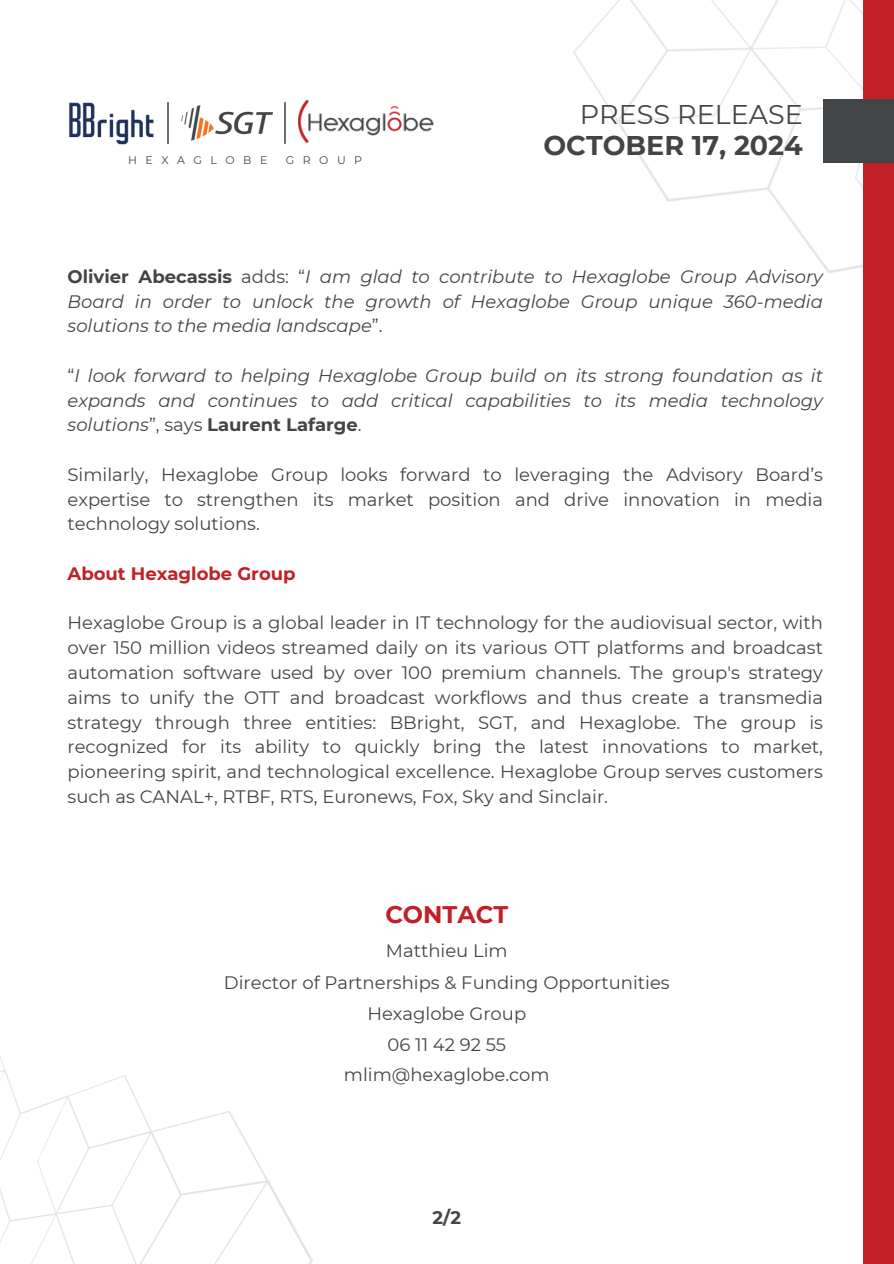
<style>
.page{position:relative;width:894px;height:1264px;background:#fff}
.page>*{position:absolute;margin:0;border:0;box-sizing:border-box;transform-origin:0 0}
.t1{font:700 27px "Montserrat";color:#424548}
.t2{font:27px "Montserrat";color:#424548}
.t3{font:700 24px "Montserrat";color:#c12026}
.t4{font:18px/24.8px "Montserrat";color:#424548;text-align:justify}
.t5{font:italic 18px/24.8px "Montserrat";color:#424548;text-align:justify}
.t6{font:700 18px "Montserrat";color:#c12026}
.t7{font:700 18px "Montserrat";color:#424548}
.t8{font:10.95px "Montserrat";letter-spacing:.77em;color:#424548}
.s1{font-weight:700;font-style:normal}
.s2{font-style:normal}
</style>
<div class="page">
<img style="left:573px;top:0;width:290px;height:274px">
<div style="left:863px;top:0;width:30px;height:1263px;background:#c12026"></div>
<div style="left:822px;top:100px;width:71px;height:63px;background:#424548"></div>
<img style="left:69px;top:102px;width:85px;height:43px">
<img style="left:298px;top:101px;width:135px;height:43px">
<img style="left:167px;top:102px;width:1px;height:42px">
<img style="left:285px;top:102px;width:1px;height:42px">
<img style="left:181px;top:105px;width:91px;height:36px">
<img style="left:0;top:1056px;width:313px;height:207px">
<h4 class="t8" style="left:128px;top:154px;width:141px">HEXAGLOBE</h4>
<h5 class="t8" style="left:286px;top:154px;width:78px">GROUP</h5>
<p class="t2" style="left:579px;top:97px;width:224px">PRESS RELEASE</p>
<p class="t1" style="left:543px;top:129px;width:261px">OCTOBER 17, 2024</p>
<h2 class="t5" style="left:67px;top:264px;width:756px"><span class="s1">Olivier Abecassis</span> <span class="s2">adds: “</span>I am glad to contribute to Hexaglobe Group Advisory Board in order to unlock the growth of Hexaglobe Group unique 360-media solutions to the media landscape<span class="s2">”.</span></h2>
<h1 class="t5" style="left:67px;top:363px;width:756px"><span class="s2">“</span>I look forward to helping Hexaglobe Group build on its strong foundation as it expands and continues to add critical capabilities to its media technology solutions<span class="s2">”, says</span> <span class="s1">Laurent Lafarge</span><span class="s2">.</span></h1>
<p class="t4" style="left:67px;top:462px;width:756px">Similarly, Hexaglobe Group looks forward to leveraging the Advisory Board’s expertise to strengthen its market position and drive innovation in media technology solutions.</p>
<p class="t6" style="left:67px;top:562px;width:229px">About Hexaglobe Group</p>
<p class="t4" style="left:67px;top:610px;width:756px">Hexaglobe Group is a global leader in IT technology for the audiovisual sector, with over 150 million videos streamed daily on its various OTT platforms and broadcast automation software used by over 100 premium channels. The group's strategy aims to unify the OTT and broadcast workflows and thus create a transmedia strategy through three entities: BBright, SGT, and Hexaglobe. The group is recognized for its ability to quickly bring the latest innovations to market, pioneering spirit, and technological excellence. Hexaglobe Group serves customers such as CANAL+, RTBF, RTS, Euronews, Fox, Sky and Sinclair.</p>
<p class="t3" style="left:385px;top:900px;width:124px">CONTACT</p>
<p class="t4" style="left:224px;top:935px;width:447px;line-height:30.9px;text-align:center">Matthieu Lim<br>Director of Partnerships &amp; Funding Opportunities<br>Hexaglobe Group<br>06 11 42 92 55<br>mlim@hexaglobe.com</p>
<p class="t7" style="left:432px;top:1206px;width:30px">2/2</p>
</div>
